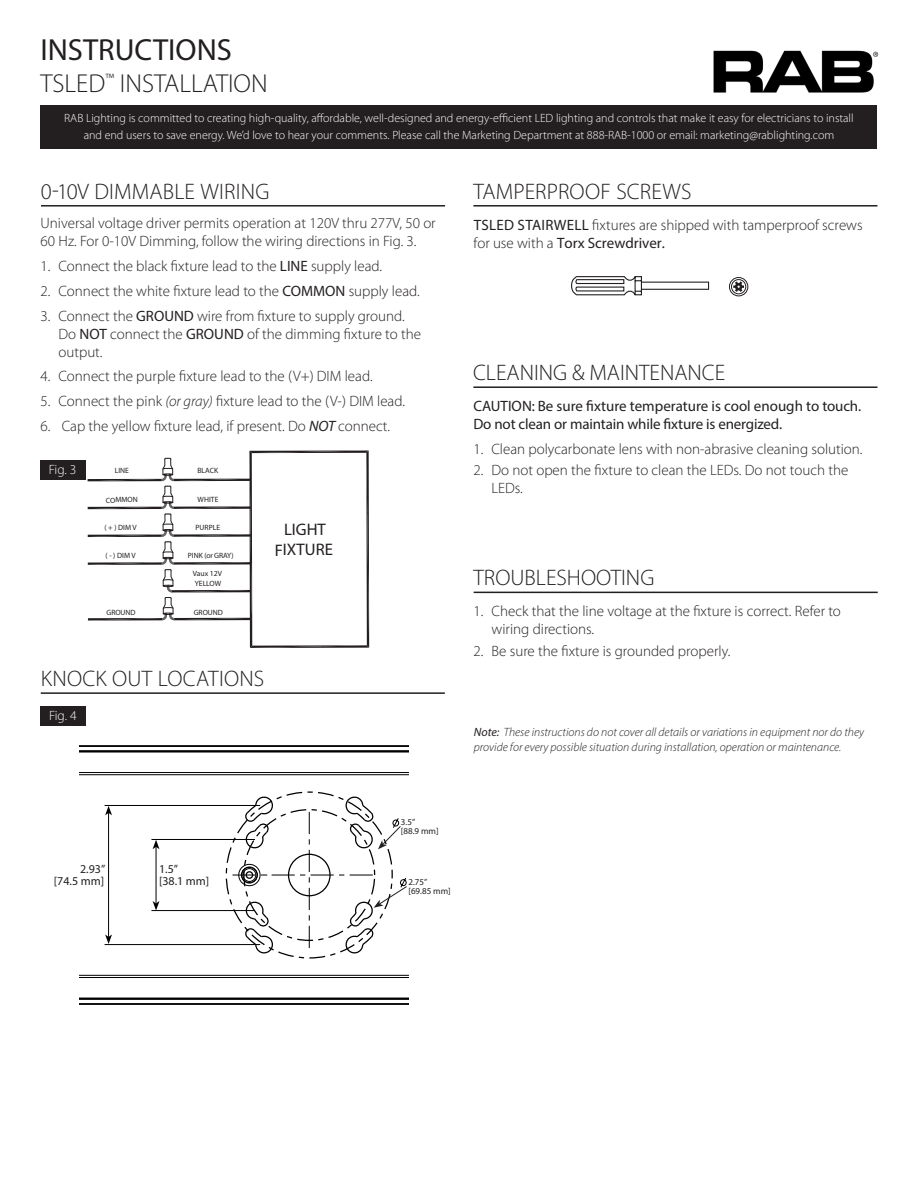
<style>
.page{position:relative;width:918px;height:1188px;background:#fff}
.page>*{position:absolute;margin:0;border:0;box-sizing:border-box;transform-origin:0 0}
.t1{font:30.6px "Myriad Pro";color:#231f20}
.t2{font:300 25.95px "Myriad Pro";color:#231f20}
.Heading{font:300 22.5px "Myriad Pro";color:#231f20}
.t3{font:900 16.8px/20.1px "Myriad Pro";letter-spacing:-.005em;color:#231f20;text-align:center}
.t4{font:300 15px/18px "Myriad Pro";color:#231f20}
.Heading-2{font:15px/18px "Myriad Pro";letter-spacing:-.01em;color:#231f20}
.t5{font:300 13.5px "Myriad Pro";letter-spacing:-.015em;color:#fff}
.t6{font:300 12px/16.5px "Myriad Pro";color:#fff;text-align:center}
.Heading-3{font:italic 300 12px/15px "Myriad Pro";color:#231f20}
.t7{font:12px "Myriad Pro";color:#231f20}
.t8{font:9px "Myriad Pro";color:#231f20}
.t9{font:900 7.65px/9.9px "Myriad Pro";letter-spacing:-.005em;color:#231f20}
.s1{font-weight:400}
.s2{font-style:italic}
.s3{font-weight:400;font-style:italic}
</style>
<div class="page">
<div style="left:40px;top:105px;width:838px;height:44px;background:#231f20"></div>
<img style="left:713px;top:50px;width:166px;height:43px">
<hr style="left:473px;top:205px;width:405px;height:2px;background:#231f20">
<hr style="left:41px;top:205px;width:404px;height:2px;background:#231f20">
<hr style="left:473px;top:386px;width:405px;height:2px;background:#231f20">
<hr style="left:41px;top:692px;width:404px;height:2px;background:#231f20">
<hr style="left:474px;top:592px;width:404px;height:1px;background:#231f20">
<div style="left:40px;top:460px;width:45px;height:20px;background:#231f20"></div>
<hr style="left:80px;top:1004px;width:328px;height:1px;background:#000">
<hr style="left:80px;top:1003px;width:328px;height:1px;background:#000">
<hr style="left:80px;top:999px;width:328px;height:1px;background:#000">
<hr style="left:80px;top:998px;width:328px;height:1px;background:#000">
<hr style="left:80px;top:977px;width:328px;height:1px;background:#000">
<hr style="left:80px;top:975px;width:328px;height:1px;background:#000">
<hr style="left:80px;top:774px;width:328px;height:1px;background:#000">
<hr style="left:80px;top:772px;width:328px;height:1px;background:#000">
<hr style="left:80px;top:752px;width:328px;height:1px;background:#000">
<hr style="left:80px;top:751px;width:328px;height:1px;background:#000">
<hr style="left:80px;top:750px;width:328px;height:1px;background:#000">
<hr style="left:80px;top:746px;width:328px;height:1px;background:#000">
<hr style="left:80px;top:745px;width:328px;height:1px;background:#000">
<hr style="left:105px;top:944px;width:155px;height:1px;background:#000">
<hr style="left:151px;top:910px;width:104px;height:1px;background:#000">
<hr style="left:151px;top:839px;width:104px;height:1px;background:#000">
<hr style="left:105px;top:805px;width:155px;height:1px;background:#000">
<svg style="left:571px;top:276px;width:138px;height:19px"></svg>
<div style="left:729px;top:277px;width:19px;height:19px;border:1px solid #231f20;border-radius:50%"></div>
<svg style="left:731px;top:279px;width:15px;height:16px"></svg>
<hr style="left:156px;top:847px;width:1px;height:56px;background:#000">
<svg style="left:153px;top:840px;width:7px;height:9px"></svg>
<svg style="left:153px;top:901px;width:7px;height:10px"></svg>
<hr style="left:108px;top:813px;width:1px;height:124px;background:#000">
<svg style="left:105px;top:806px;width:7px;height:9px"></svg>
<svg style="left:105px;top:934px;width:7px;height:10px"></svg>
<svg style="left:233px;top:796px;width:174px;height:158px"></svg>
<div style="left:40px;top:706px;width:46px;height:20px;background:#231f20"></div>
<svg style="left:88px;top:450px;width:281px;height:198px"></svg>
<h1 class="t1" style="left:40px;top:31px;width:193px">INSTRUCTIONS</h1>
<h2 class="t2" style="left:40px;top:67px;width:229px">TSLED<sup>™</sup> INSTALLATION</h2>
<p class="t6" style="left:64px;top:110px;width:791px">RAB Lighting is committed to creating high-quality, affordable, well-designed and energy-efficient LED lighting and controls that make it easy for electricians to install and end users to save energy. We’d love to hear your comments. Please call the Marketing Department at 888-RAB-1000 or email: marketing@rablighting.com</p>
<p class="Heading" style="left:41px;top:178px;width:230px">0-10V DIMMABLE WIRING</p>
<p class="Heading" style="left:473px;top:178px;width:220px">TAMPERPROOF SCREWS</p>
<p class="t4" style="left:40px;top:214px;width:397px">Universal voltage driver permits operation at 120V thru 277V, 50 or<br>60 Hz. For 0-10V Dimming, follow the wiring directions in Fig. 3.</p>
<p class="t4" style="left:40px;top:257px;width:343px">1. Connect the black fixture lead to the <span class="s1">LINE</span> supply lead.</p>
<p class="t4" style="left:40px;top:282px;width:381px">2. Connect the white fixture lead to the <span class="s1">COMMON</span> supply lead.</p>
<p class="t4" style="left:58px;top:306px;width:364px;text-indent:-18px">3. Connect the <span class="s1">GROUND</span> wire from fixture to supply ground.<br>Do <span class="s1">NOT</span> connect the <span class="s1">GROUND</span> of the dimming fixture to the output.</p>
<p class="t4" style="left:40px;top:367px;width:334px">4. Connect the purple fixture lead to the (V+) DIM lead.</p>
<p class="t4" style="left:40px;top:392px;width:366px">5. Connect the pink <span class="s2">(or gray)</span> fixture lead to the (V-) DIM lead.</p>
<p class="t4" style="left:40px;top:417px;width:351px">6. Cap the yellow fixture lead, if present. Do <span class="s3">NOT</span> connect.</p>
<p class="t5" style="left:49px;top:462px;width:29px">Fig. 3</p>
<p class="t9" style="left:115px;top:465px;width:16px">LINE</p>
<p class="t9" style="left:197px;top:465px;width:22px">BLACK</p>
<p class="t9" style="left:198px;top:495px;width:22px">WHITE</p>
<p class="t9" style="left:196px;top:522px;width:26px">PURPLE</p>
<p class="t9" style="left:106px;top:495px;width:33px">COMMON</p>
<p class="t9" style="left:104px;top:523px;width:34px">( + ) DIM V</p>
<p class="t9" style="left:106px;top:550px;width:32px">( - ) DIM V</p>
<p class="t9" style="left:188px;top:550px;width:47px">PINK (or GRAY)</p>
<p class="t9" style="left:193px;top:569px;width:31px">Vaux 12V<br>YELLOW</p>
<p class="t9" style="left:106px;top:607px;width:31px">GROUND</p>
<p class="t9" style="left:194px;top:607px;width:31px">GROUND</p>
<p class="t3" style="left:275px;top:519px;width:60px">LIGHT<br>FIXTURE</p>
<p class="Heading" style="left:41px;top:665px;width:225px">KNOCK OUT LOCATIONS</p>
<p class="t5" style="left:49px;top:708px;width:29px">Fig. 4</p>
<p class="t4" style="left:474px;top:216px;width:391px"><span class="s1">TSLED STAIRWELL</span> fixtures are shipped with tamperproof screws for use with a <span class="s1">Torx Screwdriver.</span></p>
<p class="Heading" style="left:473px;top:359px;width:254px">CLEANING &amp; MAINTENANCE</p>
<p class="Heading-2" style="left:473px;top:397px;width:389px">CAUTION: Be sure fixture temperature is cool enough to touch.<br>Do not clean or maintain while fixture is energized.</p>
<p class="t4" style="left:473px;top:440px;width:391px">1. Clean polycarbonate lens with non-abrasive cleaning solution.</p>
<p class="t4" style="left:491px;top:461px;width:358px;text-indent:-18px">2. Do not open the fixture to clean the LEDs. Do not touch the<br>LEDs.</p>
<p class="Heading" style="left:473px;top:564px;width:182px">TROUBLESHOOTING</p>
<p class="t4" style="left:492px;top:602px;width:351px;text-indent:-18px">1. Check that the line voltage at the fixture is correct. Refer to wiring directions.</p>
<p class="t4" style="left:474px;top:642px;width:258px">2. Be sure the fixture is grounded properly.</p>
<p class="Heading-3" style="left:474px;top:724px;width:392px"><span class="s1">Note:</span> These instructions do not cover all details or variations in equipment nor do they provide for every possible situation during installation, operation or maintenance.</p>
<p class="t7" style="left:80px;top:862px;width:27px">2.93”</p>
<p class="t7" style="left:54px;top:874px;width:52px">[74.5 mm]</p>
<p class="t7" style="left:159px;top:862px;width:21px">1.5”</p>
<p class="t7" style="left:159px;top:874px;width:52px">[38.1 mm]</p>
<p class="t8" style="left:401px;top:817px;width:16px">3.5”</p>
<p class="t8" style="left:401px;top:826px;width:39px">[88.9 mm]</p>
<p class="t8" style="left:408px;top:876px;width:20px">2.75”</p>
<p class="t8" style="left:408px;top:885px;width:44px">[69.85 mm]</p>
</div>
